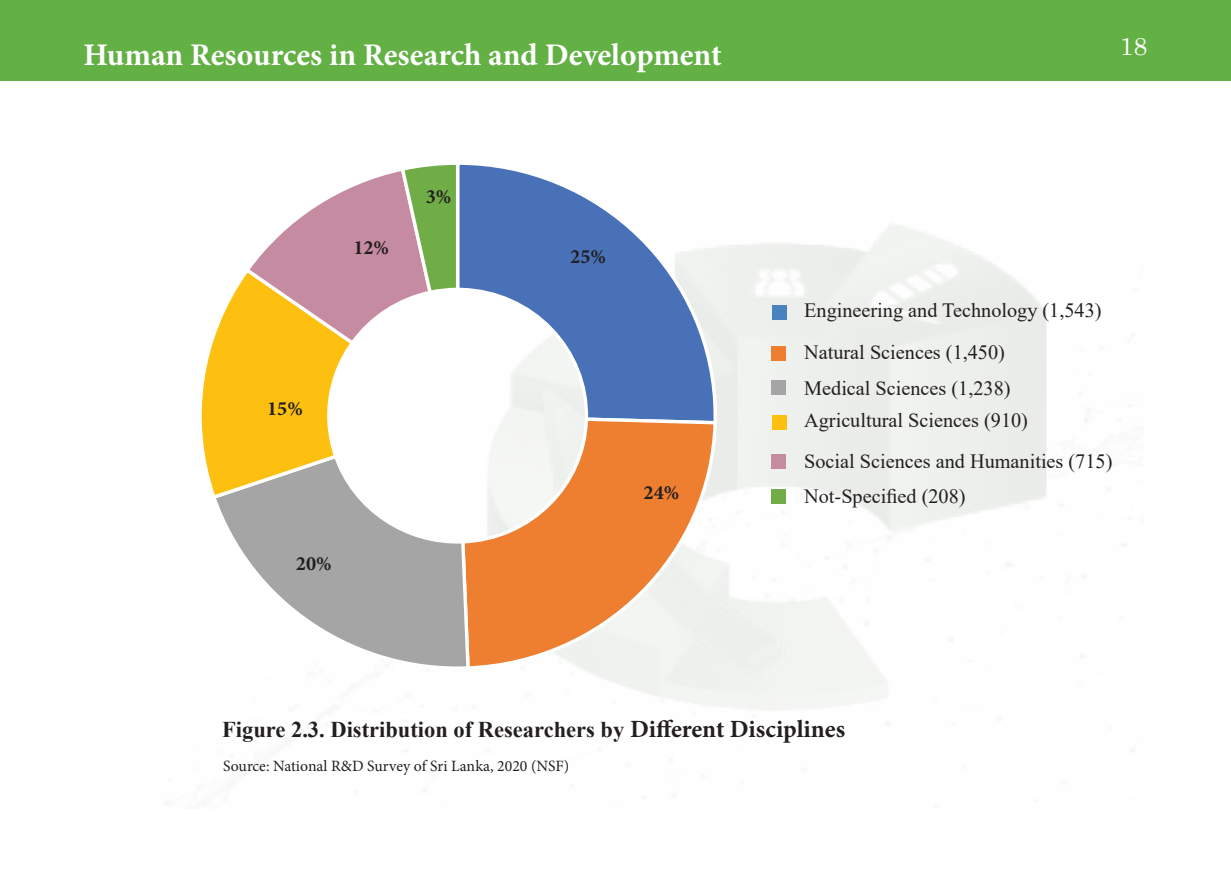
<style>
.page{position:relative;width:1231px;height:893px;background:#fff}
.page>*{position:absolute;margin:0;border:0;box-sizing:border-box;transform-origin:0 0}
.t1{font:700 31.5px "Minion Pro";color:#fff}
.t2{font:24.75px "Century Schoolbook";color:#fff}
.t3{font:700 22.5px "Times New Roman";color:#231f20}
.t4{font:20.25px "Times New Roman";color:#231f20}
.t5{font:700 20.25px "Minion Pro";color:#231f20}
.t6{font:15.75px "Minion Pro";color:#231f20}
.s1{font-family:"Minion Pro";font-size:24.75px}
</style>
<div class="page">
<img style="left:169px;top:225px;width:964px;height:579px">
<div style="left:0;top:0;width:1231px;height:80px;background:#63b045"></div>
<svg style="left:461px;top:164px;width:258px;height:252px"></svg>
<svg style="left:461px;top:416px;width:258px;height:255px"></svg>
<svg style="left:210px;top:452px;width:262px;height:220px"></svg>
<svg style="left:187px;top:164px;width:274px;height:337px"></svg>
<div style="left:772px;top:305px;width:15px;height:14px;background:#4a81bf"></div>
<div style="left:772px;top:416px;width:15px;height:14px;background:#fdc011"></div>
<div style="left:772px;top:346px;width:14px;height:14px;background:#ee7e30"></div>
<div style="left:772px;top:454px;width:14px;height:14px;background:#c58ba1"></div>
<div style="left:772px;top:381px;width:14px;height:14px;background:#a4a5a4"></div>
<div style="left:772px;top:489px;width:14px;height:14px;background:#70ad46"></div>
<h1 class="t1" style="left:83px;top:33px;width:640px">Human Resources in Research and Development</h1>
<p class="t2" style="left:1120px;top:25px;width:29px">18</p>
<p class="t5" style="left:353px;top:233px;width:37px">12%</p>
<p class="t5" style="left:426px;top:182px;width:27px">3%</p>
<p class="t5" style="left:267px;top:394px;width:37px">15%</p>
<p class="t5" style="left:296px;top:549px;width:37px">20%</p>
<p class="t5" style="left:570px;top:243px;width:37px">25%</p>
<p class="t5" style="left:644px;top:479px;width:37px">24%</p>
<p class="t4" style="left:804px;top:296px;width:299px">Engineering and Technology (1,543)</p>
<p class="t4" style="left:804px;top:338px;width:202px">Natural Sciences (1,450)</p>
<p class="t4" style="left:804px;top:374px;width:208px">Medical Sciences (1,238)</p>
<p class="t4" style="left:804px;top:406px;width:225px">Agricultural Sciences (910)</p>
<p class="t4" style="left:804px;top:447px;width:310px">Social Sciences and Humanities (715)</p>
<p class="t4" style="left:804px;top:482px;width:163px">Not-Specified (208)</p>
<p class="t3" style="left:222px;top:713px;width:625px">Figure 2.3. Distribution of Researchers by <span class="s1">Different Disciplines</span></p>
<p class="t6" style="left:223px;top:756px;width:348px">Source: National R&amp;D Survey of Sri Lanka, 2020 (NSF)</p>
</div>
